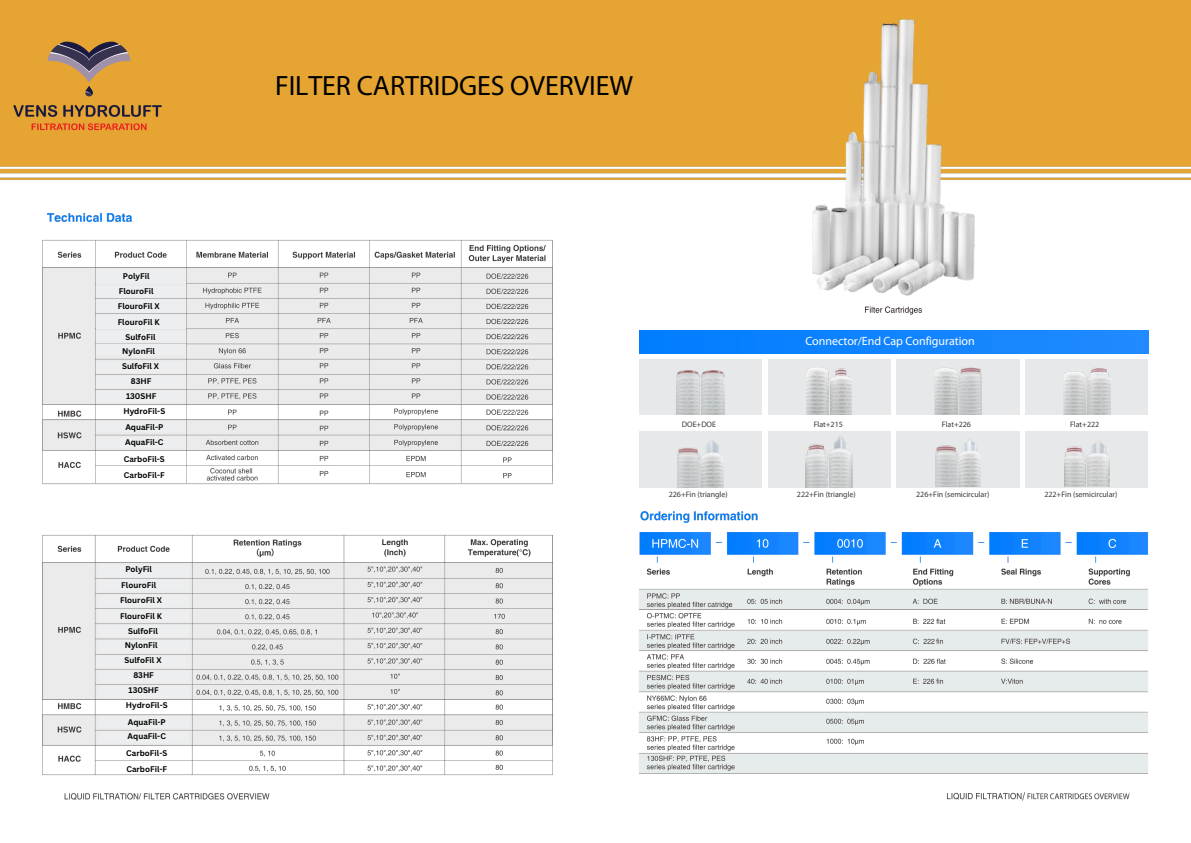
<style>
.page{position:relative;width:1191px;height:843px;background:#fff}
.page>*{position:absolute;margin:0;border:0;box-sizing:border-box;transform-origin:0 0}
.t1{font:28px "Myriad Pro";letter-spacing:-.005em;color:#000}
.t2{font:12px "Myriad Pro";letter-spacing:-.005em;color:#fff}
.t3{font:700 8px "Canva Sans";color:#000}
.t4{font:8px "Myriad Pro";letter-spacing:-.005em;color:#3c3938}
</style>
<div class="page">
<img style="left:47px;top:213px;width:85px;height:9px">
<img style="left:64px;top:793px;width:206px;height:7px">
<img style="left:42px;top:239px;width:511px;height:246px">
<img style="left:42px;top:534px;width:511px;height:242px">
<img style="left:640px;top:511px;width:118px;height:12px">
<img style="left:865px;top:306px;width:57px;height:9px">
<div style="left:0;top:0;width:1190px;height:180px;background:#e6a532"></div>
<div style="left:639px;top:330px;width:508px;height:23px;background:linear-gradient(to right,#007dff,#218aff)"></div>
<img style="left:639px;top:532px;width:509px;height:242px">
<img style="left:947px;top:792px;width:183px;height:9px">
<img style="left:794px;top:2px;width:198px;height:294px">
<div style="left:639px;top:359px;width:122px;height:55px;background:#e6e8e9"></div>
<div style="left:1025px;top:359px;width:122px;height:55px;background:#e6e8e9"></div>
<div style="left:896px;top:359px;width:122px;height:55px;background:#e6e8e9"></div>
<div style="left:768px;top:359px;width:122px;height:55px;background:#e6e8e9"></div>
<div style="left:639px;top:432px;width:122px;height:55px;background:#e6e8e9"></div>
<div style="left:1025px;top:432px;width:122px;height:55px;background:#e6e8e9"></div>
<div style="left:896px;top:432px;width:122px;height:55px;background:#e6e8e9"></div>
<div style="left:768px;top:432px;width:122px;height:55px;background:#e6e8e9"></div>
<img style="left:676px;top:370px;width:48px;height:44px">
<img style="left:806px;top:368px;width:45px;height:46px">
<img style="left:934px;top:367px;width:47px;height:47px">
<img style="left:1063px;top:368px;width:47px;height:46px">
<img style="left:677px;top:440px;width:46px;height:47px">
<img style="left:805px;top:437px;width:47px;height:50px">
<img style="left:935px;top:439px;width:45px;height:47px">
<img style="left:1064px;top:440px;width:45px;height:46px">
<img style="left:13px;top:26px;width:152px;height:117px">
<div style="left:96px;top:268px;width:90px;height:15px;background:#eceeef"></div>
<div style="left:96px;top:285px;width:90px;height:12px;background:#eceeef"></div>
<div style="left:96px;top:300px;width:90px;height:13px;background:#eceeef"></div>
<div style="left:96px;top:315px;width:90px;height:14px;background:#eceeef"></div>
<div style="left:96px;top:331px;width:90px;height:11px;background:#eceeef"></div>
<div style="left:96px;top:344px;width:90px;height:11px;background:#eceeef"></div>
<div style="left:96px;top:362px;width:90px;height:11px;background:#eceeef"></div>
<div style="left:96px;top:376px;width:90px;height:11px;background:#eceeef"></div>
<div style="left:96px;top:391px;width:90px;height:11px;background:#eceeef"></div>
<div style="left:104px;top:407px;width:75px;height:9px;background:#fff"></div>
<div style="left:96px;top:421px;width:90px;height:11px;background:#eceeef"></div>
<div style="left:96px;top:436px;width:90px;height:11px;background:#eceeef"></div>
<div style="left:107px;top:451px;width:75px;height:11px;background:#fff"></div>
<div style="left:107px;top:467px;width:75px;height:11px;background:#fff"></div>
<div style="left:99px;top:564px;width:90px;height:12px;background:#eceeef"></div>
<div style="left:99px;top:579px;width:90px;height:12px;background:#eceeef"></div>
<div style="left:99px;top:595px;width:90px;height:12px;background:#eceeef"></div>
<div style="left:99px;top:610px;width:90px;height:11px;background:#eceeef"></div>
<div style="left:99px;top:624px;width:90px;height:12px;background:#eceeef"></div>
<div style="left:99px;top:639px;width:90px;height:12px;background:#eceeef"></div>
<div style="left:96px;top:654px;width:90px;height:12px;background:#eceeef"></div>
<div style="left:99px;top:670px;width:90px;height:12px;background:#eceeef"></div>
<div style="left:99px;top:686px;width:90px;height:11px;background:#eceeef"></div>
<div style="left:99px;top:715px;width:90px;height:12px;background:#eceeef"></div>
<div style="left:99px;top:730px;width:90px;height:12px;background:#eceeef"></div>
<div style="left:107px;top:702px;width:75px;height:9px;background:#fff"></div>
<div style="left:110px;top:748px;width:75px;height:9px;background:#fff"></div>
<div style="left:107px;top:763px;width:75px;height:9px;background:#fff"></div>
<h5 class="t3" style="left:123px;top:270px;width:28px">PolyFil</h5>
<h5 class="t3" style="left:119px;top:285px;width:36px">FlouroFil</h5>
<h5 class="t3" style="left:118px;top:300px;width:43px">FlouroFil X</h5>
<h3 class="t3" style="left:118px;top:316px;width:44px">FlouroFil K</h3>
<h3 class="t3" style="left:126px;top:331px;width:31px">SulfoFil</h3>
<h5 class="t3" style="left:122px;top:345px;width:34px">NylonFil</h5>
<h5 class="t3" style="left:122px;top:361px;width:38px">SulfoFil X</h5>
<h5 class="t3" style="left:131px;top:375px;width:22px">83HF</h5>
<h5 class="t3" style="left:126px;top:390px;width:32px">130SHF</h5>
<h5 class="t3" style="left:123px;top:406px;width:43px">HydroFil-S</h5>
<p class="t3" style="left:125px;top:421px;width:39px">AquaFil-P</p>
<p class="t3" style="left:125px;top:437px;width:40px">AquaFil-C</p>
<h2 class="t3" style="left:124px;top:453px;width:43px">CarboFil-S</h2>
<p class="t3" style="left:124px;top:469px;width:42px">CarboFil-F</p>
<p class="t3" style="left:125px;top:563px;width:28px">PolyFil</p>
<p class="t3" style="left:121px;top:579px;width:36px">FlouroFil</p>
<p class="t3" style="left:120px;top:594px;width:43px">FlouroFil X</p>
<h4 class="t3" style="left:120px;top:610px;width:44px">FlouroFil K</h4>
<p class="t3" style="left:128px;top:625px;width:31px">SulfoFil</p>
<p class="t3" style="left:125px;top:639px;width:34px">NylonFil</p>
<p class="t3" style="left:124px;top:654px;width:38px">SulfoFil X</p>
<p class="t3" style="left:133px;top:669px;width:22px">83HF</p>
<p class="t3" style="left:128px;top:683px;width:32px">130SHF</p>
<p class="t3" style="left:126px;top:699px;width:43px">HydroFil-S</p>
<p class="t3" style="left:128px;top:715px;width:39px">AquaFil-P</p>
<p class="t3" style="left:128px;top:730px;width:40px">AquaFil-C</p>
<p class="t3" style="left:126px;top:747px;width:43px">CarboFil-S</p>
<p class="t3" style="left:126px;top:763px;width:42px">CarboFil-F</p>
<h5 class="t1" style="left:275px;top:74px;width:359px">FILTER CARTRIDGES OVERVIEW</h5>
<p class="t4" style="left:681px;top:420px;width:36px">DOE+DOE</p>
<h1 class="t4" style="left:668px;top:491px;width:60px">226+Fin (triangle)</h1>
<p class="t2" style="left:805px;top:336px;width:171px">Connector/End Cap Configuration</p>
<p class="t4" style="left:813px;top:420px;width:31px">Flat+215</p>
<p class="t4" style="left:941px;top:420px;width:31px">Flat+226</p>
<h5 class="t4" style="left:1069px;top:420px;width:31px">Flat+222</h5>
<p class="t4" style="left:796px;top:491px;width:60px">222+Fin (triangle)</p>
<h5 class="t4" style="left:916px;top:491px;width:75px">226+Fin (semicircular)</h5>
<h5 class="t4" style="left:1044px;top:491px;width:75px">222+Fin (semicircular)</h5>
</div>
